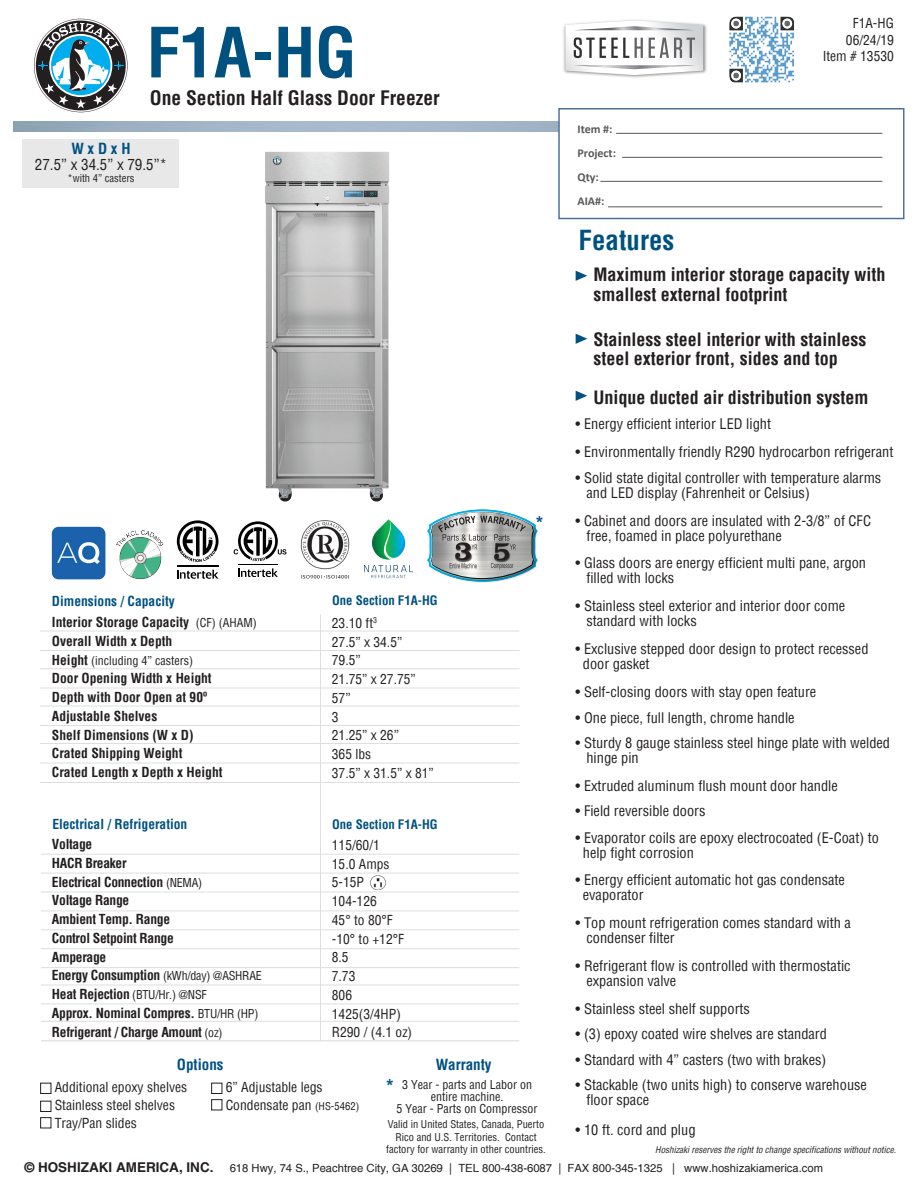
<style>
.page{position:relative;width:918px;height:1188px;background:#fff}
.page>*{position:absolute;margin:0;border:0;box-sizing:border-box;transform-origin:0 0}
.t1{font:700 condensed 67.5px "Helvetica";color:#015180}
.t2{font:700 condensed 27px "Helvetica";color:#015180}
.t3{font:700 condensed 19.5px "Helvetica";color:#231f20}
.t4{font:700 condensed 18px/19.5px "Helvetica";color:#231f20}
.t5{font:700 18px "Arial";color:#015180}
.t6{font:700 condensed 15px "Helvetica";color:#015180}
.t7{font:condensed 15px "Helvetica";color:#231f20}
.t8{font:condensed 14.25px/15px "Helvetica";color:#231f20}
.t9{font:condensed 13.5px/18.8px "Helvetica";color:#231f20}
.t10{font:700 condensed 13.5px/18.8px "Helvetica";letter-spacing:-.02em;color:#231f20}
.t11{font:700 condensed 13.5px/18.8px "Helvetica";color:#231f20}
.t12{font:700 condensed 13.5px "Helvetica";color:#015180}
.t13{font:700 condensed 12.75px "Helvetica";color:#015180}
.t14{font:condensed 12px/12px "Helvetica";color:#231f20;text-align:center}
.t15{font:700 12px/24px "Calibri";color:#57585a}
.t16{font:11.25px "Helvetica";color:#231f20}
.t17{font:condensed 10.5px/12.6px "Helvetica";color:#231f20;text-align:center}
.t18{font:italic condensed 9px "Helvetica";color:#231f20}
.s1{font-weight:400;font-size:12px}
.s2{font-weight:700;font-size:13.5px}
.s3{font-size:10.5px}
</style>
<div class="page">
<svg style="left:34px;top:19px;width:94px;height:93px"></svg>
<div style="left:23px;top:139px;width:156px;height:49px;background:#e8e8e9"></div>
<div style="left:558px;top:108px;width:346px;height:111px;background:#fff;border:2px solid #4c729b"></div>
<svg style="left:576px;top:271px;width:11px;height:10px"></svg>
<svg style="left:576px;top:334px;width:11px;height:10px"></svg>
<svg style="left:576px;top:391px;width:11px;height:10px"></svg>
<hr style="left:616px;top:133px;width:266px;height:1px;background:#57585a">
<hr style="left:622px;top:157px;width:260px;height:1px;background:#57585a">
<hr style="left:600px;top:181px;width:282px;height:1px;background:#57585a">
<hr style="left:608px;top:206px;width:274px;height:1px;background:#57585a">
<img style="left:427px;top:510px;width:111px;height:72px">
<img style="left:300px;top:520px;width:50px;height:59px">
<svg style="left:177px;top:570px;width:42px;height:9px"></svg>
<hr style="left:177px;top:565px;width:42px;height:1px;background:#000">
<svg style="left:177px;top:520px;width:42px;height:43px"></svg>
<svg style="left:238px;top:568px;width:40px;height:9px"></svg>
<hr style="left:238px;top:564px;width:40px;height:1px;background:#000">
<svg style="left:234px;top:521px;width:52px;height:40px"></svg>
<img style="left:116px;top:530px;width:48px;height:50px">
<img style="left:51px;top:526px;width:54px;height:54px">
<svg style="left:364px;top:519px;width:49px;height:59px"></svg>
<hr style="left:41px;top:967px;width:478px;height:1px;background:#dddee0">
<hr style="left:41px;top:948px;width:478px;height:1px;background:#dddee0">
<hr style="left:41px;top:929px;width:478px;height:1px;background:#dddee0">
<hr style="left:41px;top:911px;width:478px;height:1px;background:#dddee0">
<hr style="left:41px;top:892px;width:478px;height:1px;background:#dddee0">
<hr style="left:41px;top:873px;width:478px;height:1px;background:#dddee0">
<hr style="left:41px;top:854px;width:478px;height:1px;background:#dddee0">
<hr style="left:41px;top:985px;width:478px;height:1px;background:#dddee0">
<hr style="left:41px;top:1004px;width:478px;height:1px;background:#dddee0">
<hr style="left:41px;top:1021px;width:478px;height:1px;background:#dddee0">
<hr style="left:40px;top:631px;width:479px;height:1px;background:#dddee0">
<hr style="left:40px;top:650px;width:479px;height:1px;background:#dddee0">
<hr style="left:40px;top:668px;width:479px;height:1px;background:#dddee0">
<hr style="left:40px;top:688px;width:479px;height:1px;background:#dddee0">
<hr style="left:41px;top:1040px;width:478px;height:1px;background:#dddee0">
<hr style="left:40px;top:706px;width:479px;height:1px;background:#dddee0">
<hr style="left:320px;top:614px;width:1px;height:427px;background:#dddee0">
<hr style="left:40px;top:725px;width:479px;height:1px;background:#dddee0">
<hr style="left:40px;top:743px;width:479px;height:1px;background:#dddee0">
<hr style="left:40px;top:763px;width:479px;height:1px;background:#dddee0">
<img style="left:563px;top:19px;width:144px;height:59px">
<svg style="left:565px;top:20px;width:138px;height:55px"></svg>
<hr style="left:40px;top:782px;width:479px;height:1px;background:#dddee0">
<img style="left:370px;top:875px;width:16px;height:15px">
<img style="left:265px;top:151px;width:125px;height:351px">
<img style="left:729px;top:16px;width:65px;height:67px">
<div style="left:40px;top:1083px;width:11px;height:11px;border:1px solid #231f20"></div>
<div style="left:40px;top:1101px;width:11px;height:11px;border:1px solid #231f20"></div>
<div style="left:40px;top:1117px;width:11px;height:11px;border:1px solid #231f20"></div>
<div style="left:211px;top:1083px;width:11px;height:11px;border:1px solid #231f20"></div>
<div style="left:211px;top:1099px;width:11px;height:11px;border:1px solid #231f20"></div>
<h1 class="t1" style="left:146px;top:8px;width:211px">F1A-HG</h1>
<h3 class="t3" style="left:150px;top:85px;width:291px">One Section Half Glass Door Freezer</h3>
<p class="t6" style="left:71px;top:139px;width:61px">W x D x H</p>
<p class="t7" style="left:35px;top:155px;width:134px">27.5” x 34.5” x 79.5”*</p>
<p class="t17" style="left:67px;top:172px;width:69px">*with 4” casters</p>
<p class="t12" style="left:52px;top:592px;width:124px">Dimensions / Capacity</p>
<p class="t11" style="left:52px;top:613px;width:206px">Interior Storage Capacity <span class="s1">(CF) (AHAM)<br></span>Overall Width x Depth</p>
<p class="t14" style="left:52px;top:654px;width:143px"><span class="s2">Height</span> (including 4” casters)</p>
<p class="t11" style="left:52px;top:669px;width:172px">Door Opening Width x Height<br>Depth with Door Open at 90º<br>Adjustable Shelves<br>Shelf Dimensions (W x D)<br>Crated Shipping Weight<br>Crated Length x Depth x Height</p>
<p class="t13" style="left:332px;top:592px;width:107px">One Section F1A-HG</p>
<p class="t9" style="left:332px;top:613px;width:103px">23.10 ft<sup>3<br></sup>27.5” x 34.5”<br>79.5”<br>21.75” x 27.75”<br>57”<br>3<br>21.25” x 26”<br>365 lbs<br>37.5” x 31.5” x 81”</p>
<p class="t12" style="left:52px;top:815px;width:136px">Electrical / Refrigeration</p>
<p class="t13" style="left:332px;top:816px;width:107px">One Section F1A-HG</p>
<p class="t10" style="left:52px;top:835px;width:211px">Voltage<br>HACR Breaker<br>Electrical Connection <span class="s1">(NEMA)<br></span>Voltage Range<br>Ambient Temp. Range<br>Control Setpoint Range<br>Amperage<br>Energy Consumption <span class="s1">(kWh/day) @ASHRAE<br></span>Heat Rejection <span class="s1">(BTU/Hr.) @NSF<br></span>Approx. Nominal Compres. <span class="s1">BTU/HR (HP)<br></span>Refrigerant / Charge Amount <span class="s1">(oz)</span></p>
<p class="t9" style="left:332px;top:835px;width:82px">115/60/1<br>15.0 Amps<br>5-15P<br>104-126<br>45° to 80°F -10° to +12°F<br>8.5<br>7.73<br>806<br>1425(3/4HP)<br>R290 / (4.1 oz)</p>
<p class="t5" style="left:536px;top:510px;width:9px">*</p>
<p class="t6" style="left:177px;top:1054px;width:48px">Options</p>
<p class="t9" style="left:55px;top:1078px;width:134px;line-height:18px">Additional epoxy shelves<br>Stainless steel shelves<br>Tray/Pan slides</p>
<p class="t9" style="left:226px;top:1078px;width:135px;line-height:18px">6” Adjustable legs<br>Condensate pan <span class="s3">(HS-5462)</span></p>
<p class="t6" style="left:436px;top:1054px;width:57px">Warranty</p>
<p class="t14" style="left:397px;top:1078px;width:142px">3 Year - parts and Labor on entire machine.<br>5 Year - Parts on Compressor</p>
<p class="t5" style="left:386px;top:1073px;width:9px">*</p>
<p class="t17" style="left:386px;top:1118px;width:161px">Valid in United States, Canada, Puerto<br>Rico and U.S. Territories. Contact factory for warranty in other countries.</p>
<p class="t9" style="left:846px;top:15px;width:50px;line-height:16.2px;text-align:center">F1A-HG<br>06/24/19</p>
<p class="t15" style="left:577px;top:117px;width:40px">Item #:<br>Project:<br>Qty:<br>AIA#:</p>
<h2 class="t2" style="left:579px;top:222px;width:97px">Features</h2>
<p class="t9" style="left:823px;top:46px;width:73px">Item # 13530</p>
<p class="t4" style="left:593px;top:265px;width:293px">Maximum interior storage capacity with smallest external footprint</p>
<p class="t4" style="left:593px;top:329px;width:275px">Stainless steel interior with stainless steel exterior front, sides and top</p>
<p class="t4" style="left:593px;top:388px;width:276px">Unique ducted air distribution system</p>
<p class="t8" style="left:576px;top:416px;width:197px">• Energy efficient interior LED light</p>
<p class="t8" style="left:576px;top:444px;width:319px">• Environmentally friendly R290 hydrocarbon refrigerant</p>
<p class="t8" style="left:586px;top:470px;width:296px;text-indent:-11px">• Solid state digital controller with temperature alarms and LED display (Fahrenheit or Celsius)</p>
<p class="t8" style="left:586px;top:513px;width:286px;text-indent:-11px">• Cabinet and doors are insulated with 2-3/8” of CFC free, foamed in place polyurethane</p>
<p class="t8" style="left:586px;top:555px;width:281px;text-indent:-11px">• Glass doors are energy efficient multi pane, argon filled with locks</p>
<p class="t8" style="left:586px;top:598px;width:260px;text-indent:-11px">• Stainless steel exterior and interior door come standard with locks</p>
<p class="t8" style="left:583px;top:641px;width:287px;text-indent:-7px">• Exclusive stepped door design to protect recessed door gasket</p>
<p class="t8" style="left:576px;top:684px;width:242px">• Self-closing doors with stay open feature</p>
<p class="t8" style="left:576px;top:710px;width:221px">• One piece, full length, chrome handle</p>
<p class="t8" style="left:586px;top:735px;width:305px;text-indent:-11px">• Sturdy 8 gauge stainless steel hinge plate with welded hinge pin</p>
<p class="t8" style="left:576px;top:778px;width:264px">• Extruded aluminum flush mount door handle</p>
<p class="t8" style="left:576px;top:804px;width:131px">• Field reversible doors</p>
<p class="t8" style="left:583px;top:830px;width:298px;text-indent:-7px">• Evaporator coils are epoxy electrocoated (E-Coat) to help fight corrosion</p>
<p class="t8" style="left:583px;top:873px;width:264px;text-indent:-7px">• Energy efficient automatic hot gas condensate evaporator</p>
<p class="t8" style="left:586px;top:915px;width:266px;text-indent:-11px">• Top mount refrigeration comes standard with a condenser filter</p>
<p class="t8" style="left:586px;top:958px;width:266px;text-indent:-11px">• Refrigerant flow is controlled with thermostatic expansion valve</p>
<p class="t8" style="left:576px;top:1001px;width:176px">• Stainless steel shelf supports</p>
<p class="t8" style="left:576px;top:1026px;width:253px">• (3) epoxy coated wire shelves are standard</p>
<p class="t8" style="left:576px;top:1052px;width:252px">• Standard with 4” casters (two with brakes)</p>
<p class="t8" style="left:586px;top:1077px;width:282px;text-indent:-11px">• Stackable (two units high) to conserve warehouse floor space</p>
<p class="t8" style="left:576px;top:1122px;width:121px">• 10 ft. cord and plug</p>
<p class="t18" style="left:655px;top:1144px;width:242px">Hoshizaki reserves the right to change specifications without notice.</p>
<p class="t16" style="left:24px;top:1161px;width:800px"><span class="s2">© HOSHIZAKI AMERICA, INC.</span> 618 Hwy, 74 S., Peachtree City, GA 30269 | TEL 800-438-6087 | FAX 800-345-1325 | www.hoshizakiamerica.com</p>
</div>
